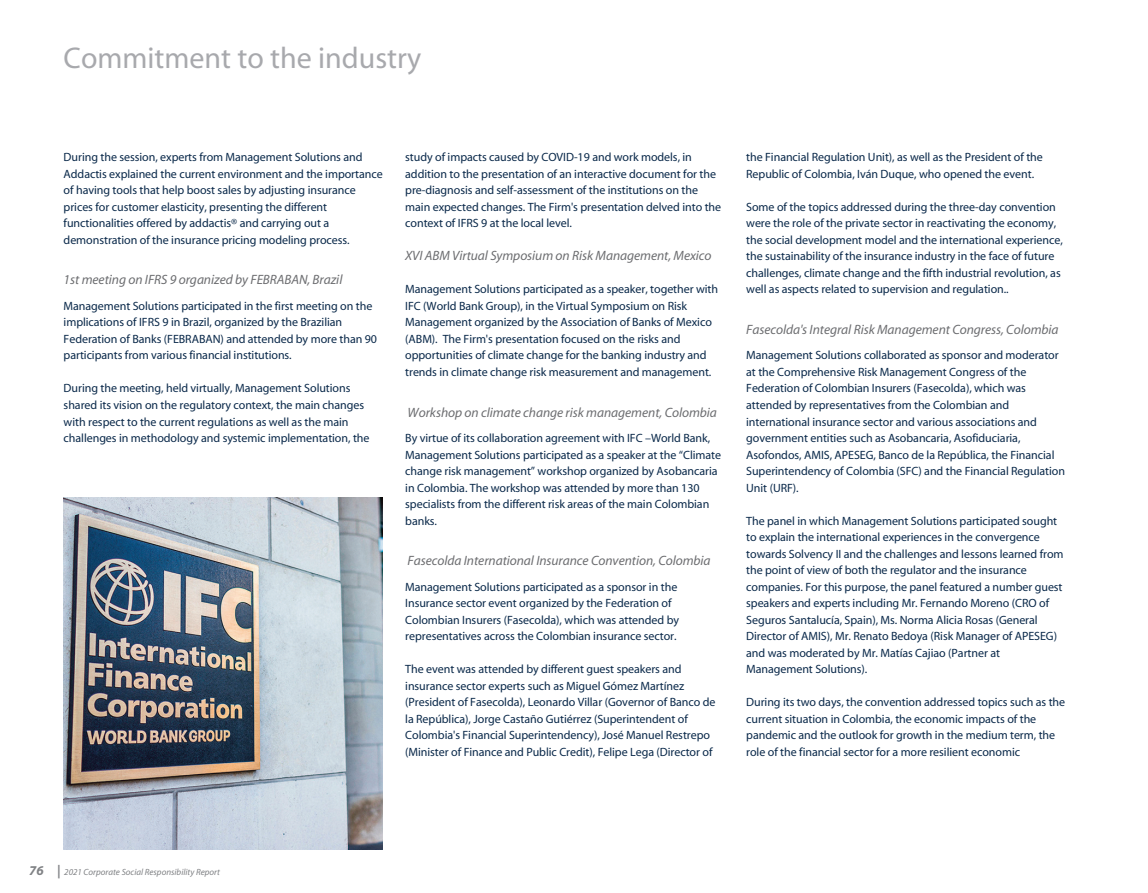
<style>
.page{position:relative;width:1148px;height:893px;background:#fff}
.page>*{position:absolute;margin:0;border:0;box-sizing:border-box;transform-origin:0 0}
.t1{font:30px "Myriad";color:#a8a9ad}
.t2{font:italic 13.5px "Myriad";letter-spacing:-.005em;color:#6c6d70}
.t3{font:12px/16.5px "Myriad";letter-spacing:-.005em;color:#0a294a}
.t4{font:italic 9px "Myriad";color:#808285}
.s1{font-weight:700;font-size:13.5px}
</style>
<div class="page">
<img style="left:64px;top:498px;width:319px;height:351px">
<h1 class="t1" style="left:64px;top:43px;width:359px">Commitment to the industry</h1>
<p class="t3" style="left:64px;top:150px;width:321px">During the session, experts from Management Solutions and Addactis explained the current environment and the importance of having tools that help boost sales by adjusting insurance prices for customer elasticity, presenting the different functionalities offered by addactis® and carrying out a demonstration of the insurance pricing modeling process.</p>
<p class="t2" style="left:64px;top:273px;width:280px">1st meeting on IFRS 9 organized by FEBRABAN, Brazil</p>
<p class="t3" style="left:64px;top:298px;width:315px">Management Solutions participated in the first meeting on the implications of IFRS 9 in Brazil, organized by the Brazilian Federation of Banks (FEBRABAN) and attended by more than 90 participants from various financial institutions.</p>
<p class="t3" style="left:64px;top:381px;width:307px">During the meeting, held virtually, Management Solutions shared its vision on the regulatory context, the main changes with respect to the current regulations as well as the main challenges in methodology and systemic implementation, the</p>
<p class="t3" style="left:405px;top:150px;width:317px">study of impacts caused by COVID-19 and work models, in addition to the presentation of an interactive document for the pre-diagnosis and self-assessment of the institutions on the main expected changes. The Firm's presentation delved into the context of IFRS 9 at the local level.</p>
<p class="t2" style="left:405px;top:249px;width:308px">XVI ABM Virtual Symposium on Risk Management, Mexico</p>
<p class="t3" style="left:405px;top:282px;width:314px">Management Solutions participated as a speaker, together with IFC (World Bank Group), in the Virtual Symposium on Risk Management organized by the Association of Banks of Mexico (ABM). The Firm's presentation focused on the risks and opportunities of climate change for the banking industry and trends in climate change risk measurement and management.</p>
<p class="t2" style="left:408px;top:405px;width:311px">Workshop on climate change risk management, Colombia</p>
<p class="t3" style="left:405px;top:430px;width:317px">By virtue of its collaboration agreement with IFC –World Bank, Management Solutions participated as a speaker at the “Climate change risk management” workshop organized by Asobancaria in Colombia. The workshop was attended by more than 130 specialists from the different risk areas of the main Colombian banks.</p>
<p class="t2" style="left:408px;top:554px;width:304px">Fasecolda International Insurance Convention, Colombia</p>
<p class="t3" style="left:405px;top:579px;width:275px">Management Solutions participated as a sponsor in the Insurance sector event organized by the Federation of Colombian Insurers (Fasecolda), which was attended by representatives across the Colombian insurance sector.</p>
<p class="t3" style="left:405px;top:661px;width:312px">The event was attended by different guest speakers and insurance sector experts such as Miguel Gómez Martínez (President of Fasecolda), Leonardo Villar (Governor of Banco de la República), Jorge Castaño Gutiérrez (Superintendent of Colombia's Financial Superintendency), José Manuel Restrepo (Minister of Finance and Public Credit), Felipe Lega (Director of</p>
<p class="t3" style="left:746px;top:150px;width:298px">the Financial Regulation Unit), as well as the President of the<br>Republic of Colombia, Iván Duque, who opened the event.</p>
<p class="t3" style="left:746px;top:199px;width:318px">Some of the topics addressed during the three-day convention were the role of the private sector in reactivating the economy, the social development model and the international experience, the sustainability of the insurance industry in the face of future challenges, climate change and the fifth industrial revolution, as well as aspects related to supervision and regulation..</p>
<p class="t2" style="left:746px;top:323px;width:314px">Fasecolda's Integral Risk Management Congress, Colombia</p>
<p class="t3" style="left:746px;top:348px;width:320px">Management Solutions collaborated as sponsor and moderator at the Comprehensive Risk Management Congress of the Federation of Colombian Insurers (Fasecolda), which was attended by representatives from the Colombian and international insurance sector and various associations and government entities such as Asobancaria, Asofiduciaria, Asofondos, AMIS, APESEG, Banco de la República, the Financial Superintendency of Colombia (SFC) and the Financial Regulation Unit (URF).</p>
<p class="t3" style="left:746px;top:513px;width:319px">The panel in which Management Solutions participated sought to explain the international experiences in the convergence towards Solvency II and the challenges and lessons learned from the point of view of both the regulator and the insurance companies. For this purpose, the panel featured a number guest speakers and experts including Mr. Fernando Moreno (CRO of Seguros Santalucía, Spain), Ms. Norma Alicia Rosas (General Director of AMIS), Mr. Renato Bedoya (Risk Manager of APESEG) and was moderated by Mr. Matías Cajiao (Partner at Management Solutions).</p>
<p class="t3" style="left:746px;top:694px;width:320px">During its two days, the convention addressed topics such as the current situation in Colombia, the economic impacts of the pandemic and the outlook for growth in the medium term, the role of the financial sector for a more resilient economic</p>
<p class="t4" style="left:29px;top:868px;width:192px"><span class="s1">76 |</span> 2021 Corporate Social Responsibility Report</p>
</div>
